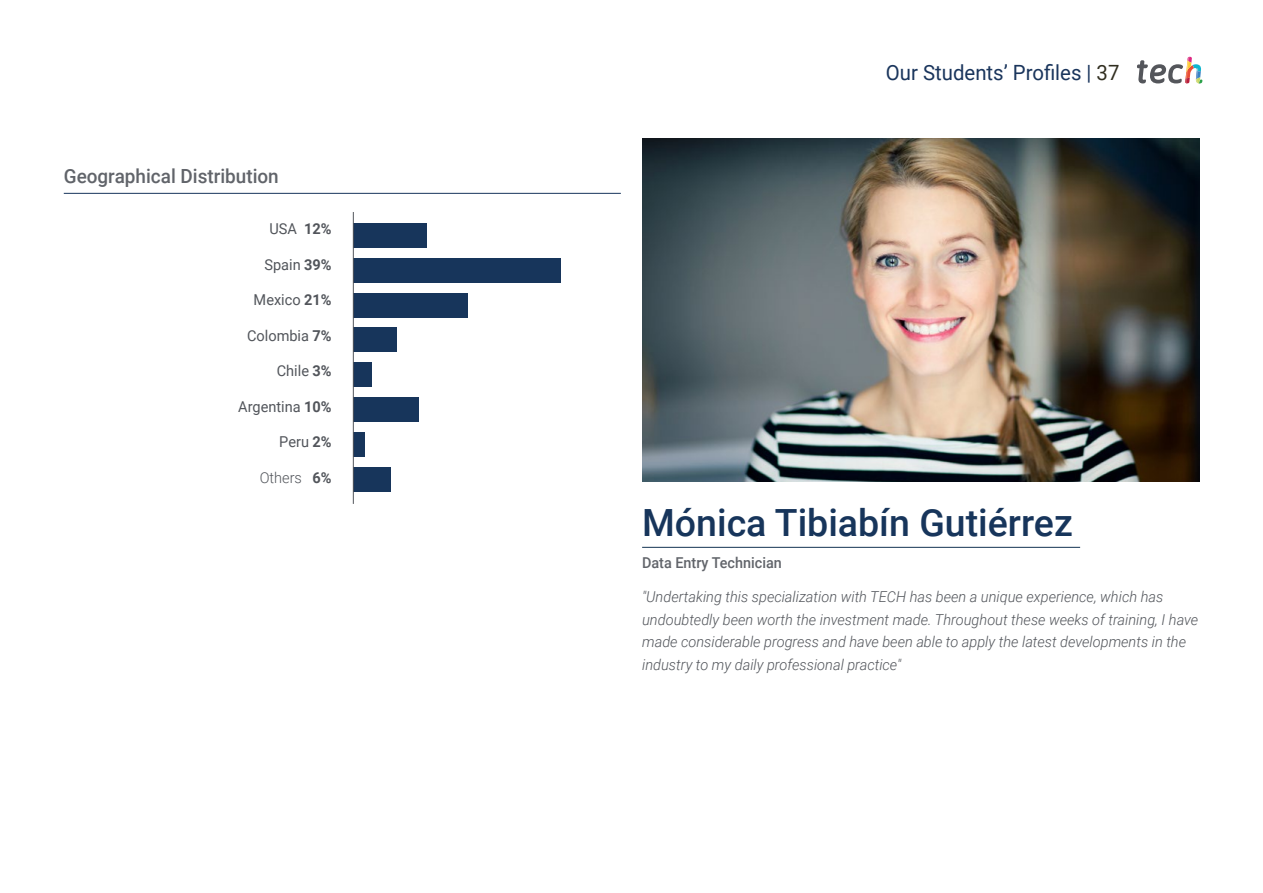
<style>
.page{position:relative;width:1263px;height:893px;background:#fff}
.page>*{position:absolute;margin:0;border:0;box-sizing:border-box;transform-origin:0 0}
.t1{font:500 37.5px "Roboto";color:#17355b}
.t2{font:21px "Roboto";color:#1a355c}
.t3{font:500 19.5px "Roboto";color:#61646a}
.t4{font:italic 300 15px/22.5px "Roboto";color:#52555b}
.t5{font:15px "Roboto";color:#52555b}
.t6{font:500 15px "Roboto";color:#61646a;scale:.96 1}
.t7{font:300 15px "Roboto";color:#52555b}
.s1{font-weight:700}
.s2{color:#312e20}
</style>
<div class="page">
<img style="left:642px;top:138px;width:557px;height:343px">
<svg style="left:1137px;top:57px;width:65px;height:27px"></svg>
<hr style="left:642px;top:547px;width:438px;height:1px;background:#123352">
<hr style="left:64px;top:193px;width:557px;height:1px;background:#17355b">
<div style="left:353px;top:223px;width:73px;height:25px;background:#17355b"></div>
<div style="left:353px;top:397px;width:66px;height:25px;background:#17355b"></div>
<div style="left:353px;top:258px;width:207px;height:25px;background:#17355b"></div>
<div style="left:353px;top:432px;width:12px;height:25px;background:#17355b"></div>
<div style="left:353px;top:293px;width:115px;height:24px;background:#17355b"></div>
<div style="left:353px;top:467px;width:37px;height:24px;background:#17355b"></div>
<div style="left:353px;top:327px;width:43px;height:25px;background:#17355b"></div>
<div style="left:353px;top:362px;width:19px;height:25px;background:#17355b"></div>
<hr style="left:353px;top:212px;width:1px;height:292px;background:#52555b">
<h3 class="t3" style="left:64px;top:162px;width:217px">Geographical Distribution</h3>
<p class="t5" style="left:270px;top:218px;width:64px">USA <span class="s1">12%</span></p>
<p class="t5" style="left:264px;top:254px;width:69px">Spain <span class="s1">39%</span></p>
<p class="t5" style="left:254px;top:289px;width:80px">Mexico <span class="s1">21%</span></p>
<p class="t5" style="left:247px;top:325px;width:86px">Colombia <span class="s1">7%</span></p>
<p class="t5" style="left:277px;top:360px;width:56px">Chile <span class="s1">3%</span></p>
<p class="t5" style="left:238px;top:396px;width:95px">Argentina <span class="s1">10%</span></p>
<p class="t5" style="left:279px;top:431px;width:54px">Peru <span class="s1">2%</span></p>
<p class="t7" style="left:260px;top:467px;width:73px">Others <span class="s1">6%</span></p>
<h2 class="t2" style="left:886px;top:57px;width:235px">Our Students’ Profiles | <span class="s2">37</span></h2>
<h1 class="t1" style="left:642px;top:496px;width:432px">Mónica Tibiabín Gutiérrez</h1>
<p class="t6" style="left:642px;top:552px;width:147px">Data Entry Technician</p>
<p class="t4" style="left:642px;top:585px;width:558px">"Undertaking this specialization with TECH has been a unique experience, which has undoubtedly been worth the investment made. Throughout these weeks of training, I have made considerable progress and have been able to apply the latest developments in the industry to my daily professional practice"</p>
</div>
